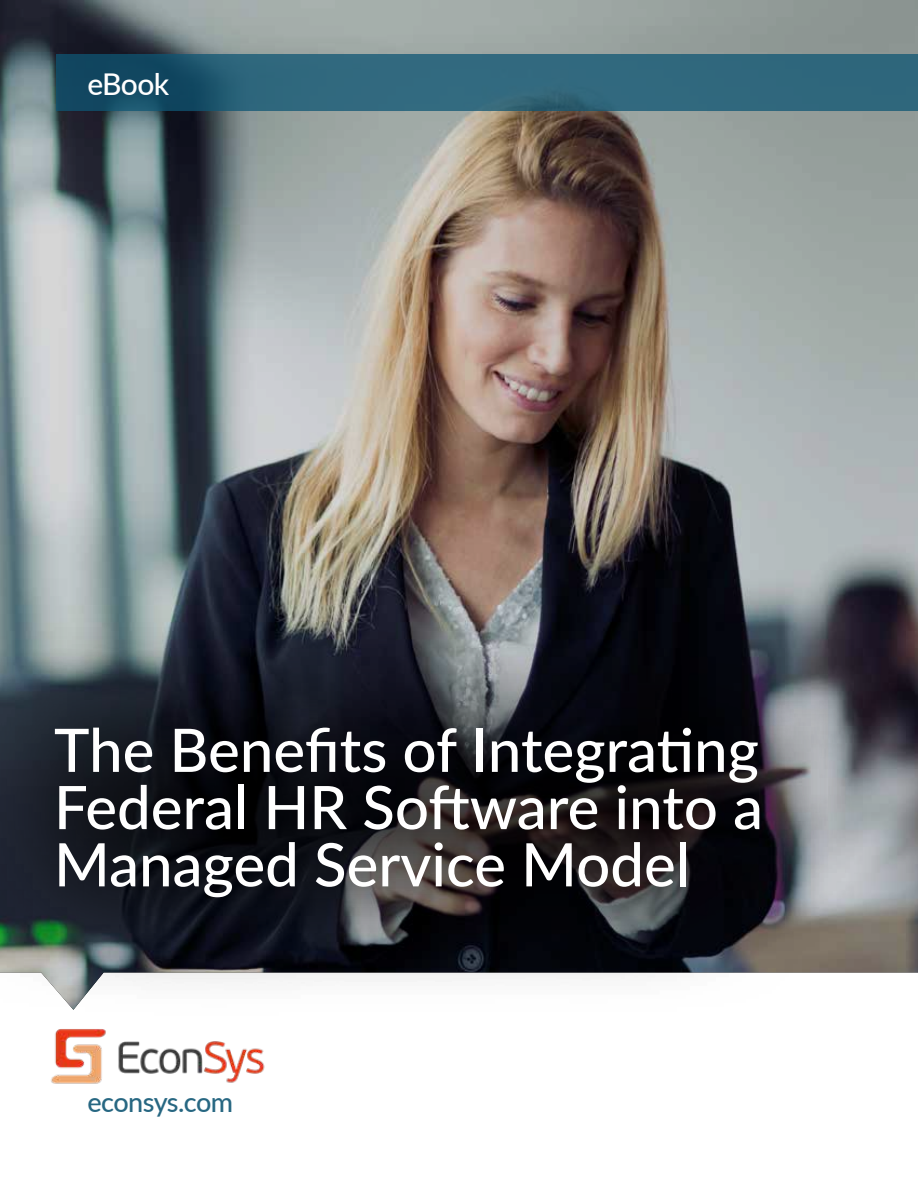
<style>
.page{position:relative;width:918px;height:1188px;background:#fff}
.page>*{position:absolute;margin:0;border:0;box-sizing:border-box;transform-origin:0 0}
.t1{font:500 60px/57.3px "Lato";color:#fff;text-align:justify}
.t2{font:500 30px "Lato";letter-spacing:-.025em;color:#fff}
.t3{font:500 27px "Lato";letter-spacing:-.025em;color:#276782}
</style>
<div class="page">
<img style="left:0;top:0;width:918px;height:973px">
<div style="left:0;top:605px;width:882px;height:412px;background:#000;opacity:.75"></div>
<svg style="left:56px;top:55px;width:862px;height:56px;background:#2a6178"></svg>
<img style="left:44px;top:1016px;width:228px;height:68px">
<p class="t2" style="left:87px;top:62px;width:83px">eBook</p>
<p class="t1" style="left:54px;top:719px;width:711px">The Benefits of Integrating Federal HR Software into a Managed Service Model</p>
<p class="t3" style="left:88px;top:1083px;width:147px">econsys.com</p>
</div>
